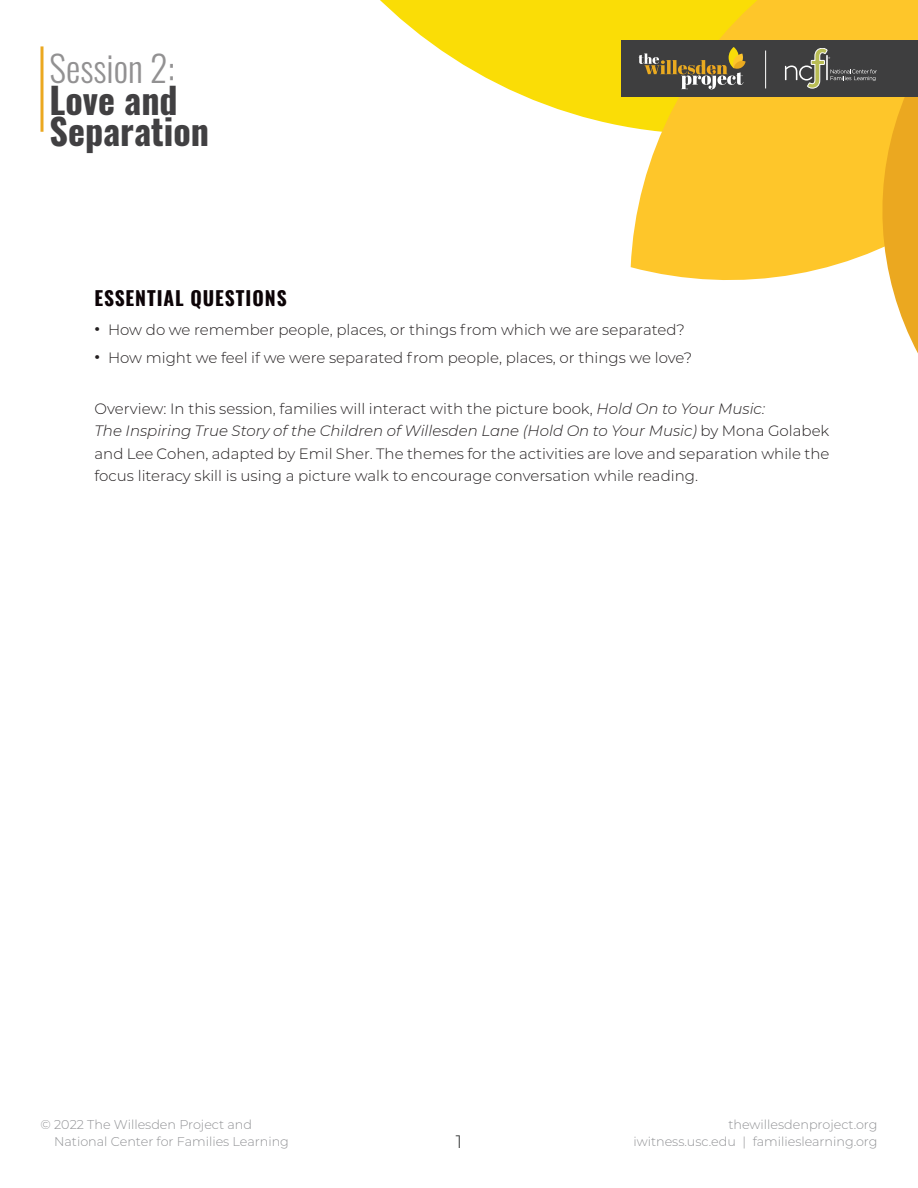
<style>
.page{position:relative;width:918px;height:1188px;background:#fff}
.page>*{position:absolute;margin:0;border:0;box-sizing:border-box;transform-origin:0 0}
.t1{font:700 36px/31.5px "Oswald";color:#414042}
.t2{font:300 36px "Oswald";color:#929192}
.Subhead_3{font:700 19.5px "Oswald";letter-spacing:.05em;color:#0c0306}
.t3{font:300 18px "Montserrat";color:#252626}
.Body{font:300 15px/22.5px "Montserrat";color:#231f20;text-align:justify}
.t4{font:300 12.75px/16.5px "Montserrat";color:#919295}
.s1{font-family:"Adobe Caslon Pro";font-weight:400;font-size:16.5px}
.s2{font-style:italic}
</style>
<div class="page">
<svg style="left:380px;top:0;width:251px;height:128px;fill:#fadd06"></svg>
<svg style="left:631px;top:0;width:154px;height:280px;background:#fdcd31"></svg>
<div style="left:621px;top:40px;width:297px;height:57px;background:#3e3e3f"></div>
<svg style="left:40px;top:46px;width:4px;height:86px"></svg>
<svg style="left:785px;top:0;width:133px;height:354px"></svg>
<hr style="left:765px;top:51px;width:1px;height:37px;background:#fff">
<svg style="left:729px;top:47px;width:10px;height:21px"></svg>
<svg style="left:638px;top:53px;width:108px;height:36px"></svg>
<p class="t2" style="left:50px;top:37px;width:127px">Session 2:</p>
<p class="t1" style="left:50px;top:81px;width:161px">Love and<br>Separation</p>
<p class="Subhead_3" style="left:94px;top:281px;width:194px">ESSENTIAL QUESTIONS</p>
<p class="Body" style="left:94px;top:318px;width:592px"><span class="s1">•</span> How do we remember people, places, or things from which we are separated?</p>
<p class="Body" style="left:94px;top:346px;width:599px"><span class="s1">•</span> How might we feel if we were separated from people, places, or things we love?</p>
<p class="Body" style="left:94px;top:397px;width:672px">Overview: In this session, families will interact with the picture book, <span class="s2">Hold On to Your Music:</span></p>
<p class="Body" style="left:94px;top:419px;width:737px"><span class="s2">The Inspiring True Story of the Children of Willesden Lane (Hold On to Your Music)</span> by Mona Golabek and Lee Cohen, adapted by Emil Sher. The themes for the activities are love and separation while the focus literacy skill is using a picture walk to encourage conversation while reading.</p>
<p class="t4" style="left:54px;top:1116px;width:236px;text-indent:-14px">© 2022 The Willesden Project and<br>National Center for Families Learning</p>
<p class="t4" style="left:633px;top:1116px;width:246px;text-align:right">thewillesdenproject.org iwitness.usc.edu | familieslearning.org</p>
<p class="t3" style="left:456px;top:1129px;width:8px">1</p>
</div>
